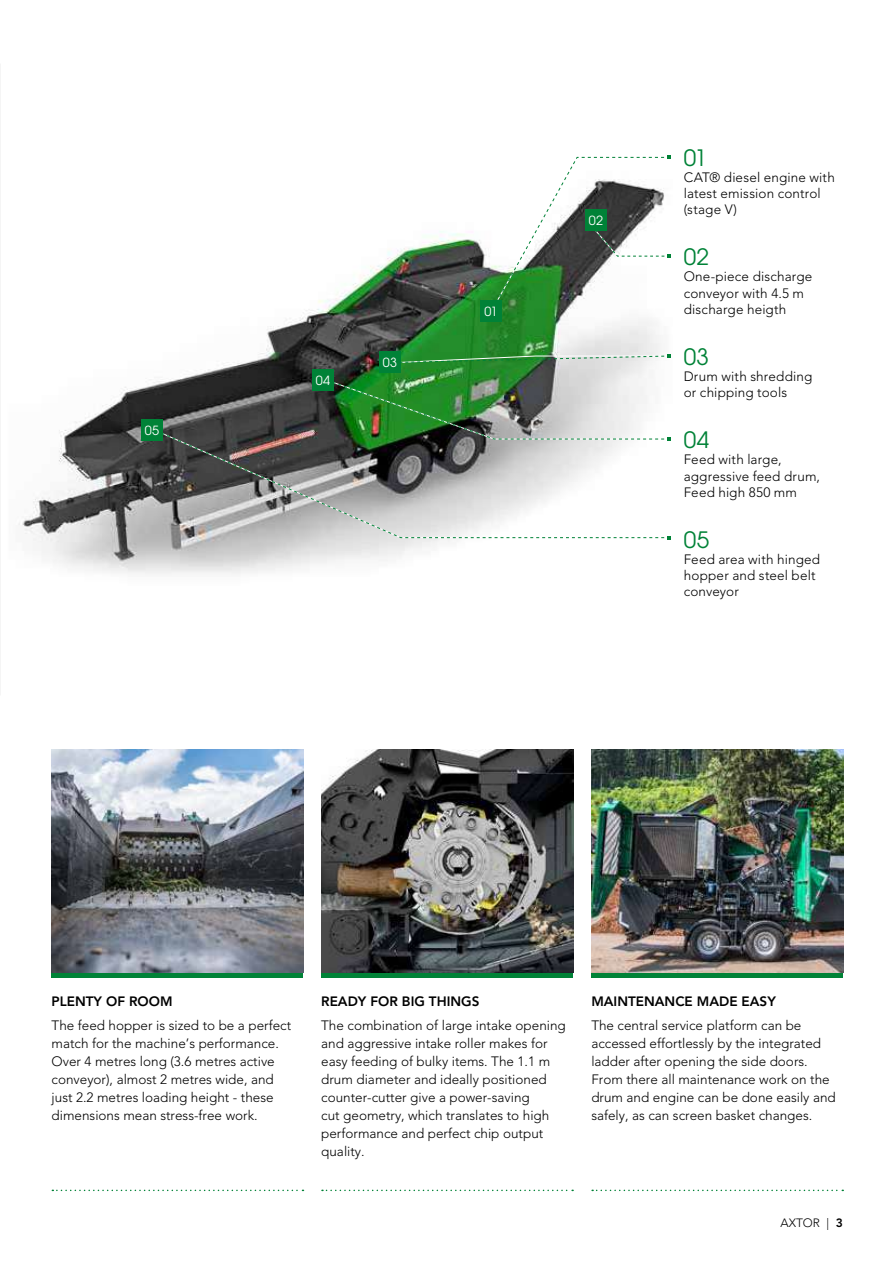
<style>
.page{position:relative;width:893px;height:1263px;background:#fff}
.page>*{position:absolute;margin:0;border:0;box-sizing:border-box;transform-origin:0 0}
.t1{font:22.5px "Avant Garde";letter-spacing:.01em;color:#008237}
.t2{font:300 13.5px/18px "Avenir";color:#000}
.t3{font:300 13.5px/16.2px "Avenir LT Std";letter-spacing:.01em;color:#000}
.t4{font:800 13.5px "Avenir";color:#000}
.t5{font:12.6px "Avant Garde";letter-spacing:.03em;color:#fff}
.t6{font:300 12px "Avenir";color:#000}
.s1{font-weight:800}
</style>
<div class="page">
<img style="left:321px;top:749px;width:252px;height:224px">
<img style="left:591px;top:749px;width:252px;height:224px">
<img style="left:52px;top:749px;width:251px;height:224px">
<hr style="left:52px;top:973px;width:251px;height:4px;background:#008237">
<hr style="left:321px;top:973px;width:252px;height:4px;background:#008237">
<hr style="left:591px;top:973px;width:252px;height:4px;background:#008237">
<svg style="left:52px;top:1189px;width:251px;height:2px"></svg>
<svg style="left:322px;top:1189px;width:251px;height:2px"></svg>
<svg style="left:592px;top:1189px;width:251px;height:2px"></svg>
<img style="left:18px;top:155px;width:653px;height:419px">
<svg style="left:490px;top:156px;width:180px;height:156px"></svg>
<svg style="left:401px;top:354px;width:269px;height:9px;background:#7db383"></svg>
<svg style="left:165px;top:382px;width:505px;height:157px"></svg>
<div style="left:480px;top:301px;width:22px;height:21px;background:#008237"></div>
<div style="left:585px;top:210px;width:22px;height:21px;background:#008237"></div>
<div style="left:379px;top:352px;width:22px;height:21px;background:#008237"></div>
<div style="left:312px;top:370px;width:22px;height:21px;background:#008237"></div>
<div style="left:141px;top:420px;width:22px;height:21px;background:#008237"></div>
<p class="t5" style="left:145px;top:423px;width:16px">05</p>
<p class="t5" style="left:316px;top:373px;width:16px">04</p>
<p class="t5" style="left:383px;top:355px;width:16px">03</p>
<p class="t5" style="left:484px;top:304px;width:15px">01</p>
<p class="t5" style="left:589px;top:213px;width:16px">02</p>
<h1 class="t1" style="left:684px;top:144px;width:25px">01</h1>
<p class="t3" style="left:684px;top:169px;width:153px">CAT® diesel engine with latest emission control (stage V)</p>
<h1 class="t1" style="left:684px;top:244px;width:27px">02</h1>
<p class="t2" style="left:684px;top:269px;width:130px;line-height:16.2px">One-piece discharge conveyor with 4.5 m discharge heigth</p>
<h1 class="t1" style="left:684px;top:343px;width:27px">03</h1>
<p class="t2" style="left:684px;top:368px;width:130px;line-height:16.2px">Drum with shredding or chipping tools</p>
<h1 class="t1" style="left:684px;top:427px;width:27px">04</h1>
<p class="t2" style="left:684px;top:452px;width:138px;line-height:16.2px">Feed with large, aggressive feed drum,<br>Feed high 850 mm</p>
<h1 class="t1" style="left:684px;top:526px;width:27px">05</h1>
<p class="t2" style="left:684px;top:551px;width:138px;line-height:16.2px">Feed area with hinged hopper and steel belt conveyor</p>
<p class="t4" style="left:52px;top:993px;width:122px">PLENTY OF ROOM</p>
<p class="t2" style="left:52px;top:1016px;width:241px">The feed hopper is sized to be a perfect match for the machine’s performance.<br>Over 4 metres long (3.6 metres active conveyor), almost 2 metres wide, and just 2.2 metres loading height - these dimensions mean stress-free work.</p>
<p class="t4" style="left:321px;top:993px;width:160px">READY FOR BIG THINGS</p>
<p class="t2" style="left:321px;top:1016px;width:246px">The combination of large intake opening and aggressive intake roller makes for easy feeding of bulky items. The 1.1 m drum diameter and ideally positioned counter-cutter give a power-saving<br>cut geometry, which translates to high performance and perfect chip output quality.</p>
<p class="t4" style="left:591px;top:993px;width:186px">MAINTENANCE MADE EASY</p>
<p class="t2" style="left:591px;top:1016px;width:246px">The central service platform can be accessed effortlessly by the integrated ladder after opening the side doors.<br>From there all maintenance work on the drum and engine can be done easily and safely, as can screen basket changes.</p>
<p class="t6" style="left:780px;top:1216px;width:64px">AXTOR | <span class="s1">3</span></p>
</div>
